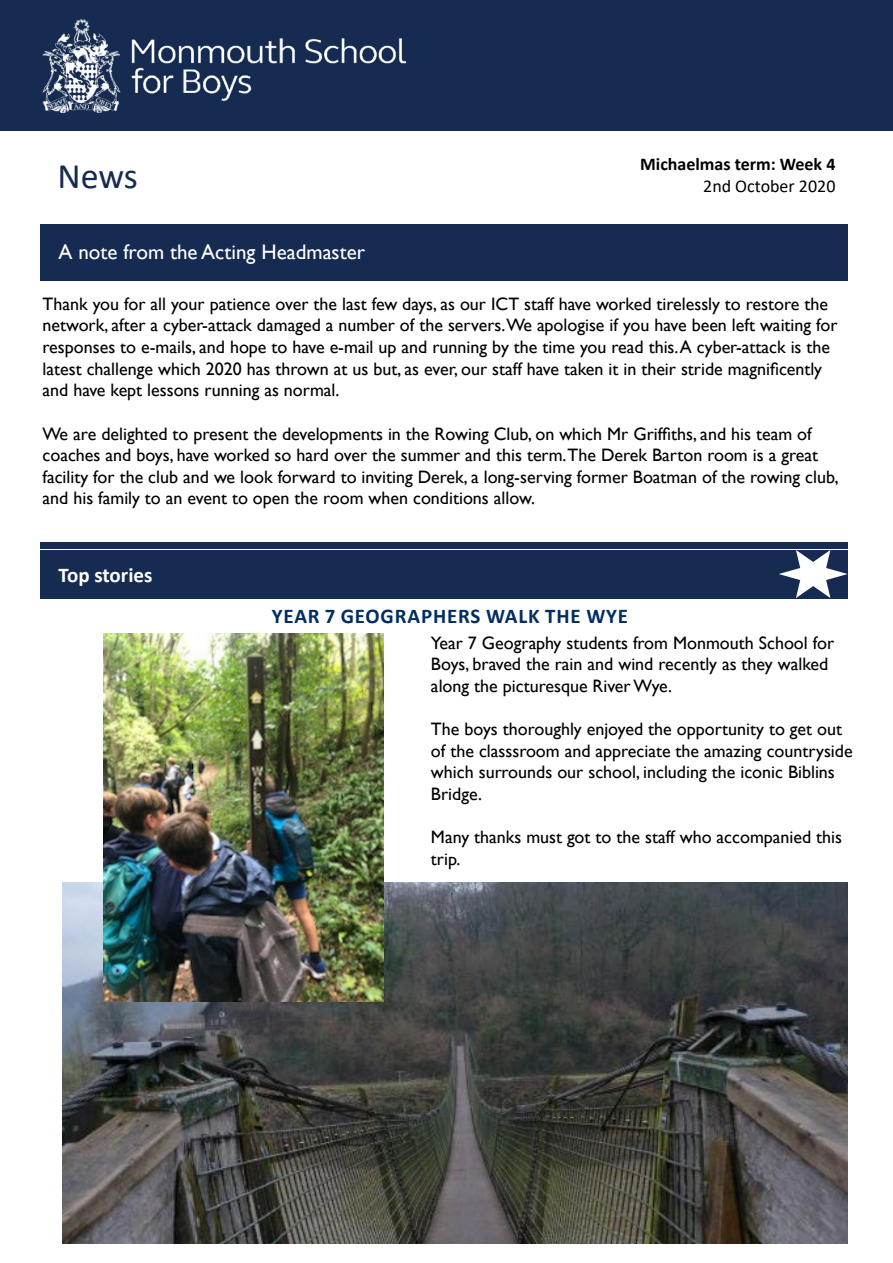
<style>
.page{position:relative;width:893px;height:1263px;background:#fff}
.page>*{position:absolute;margin:0;border:0;box-sizing:border-box;transform-origin:0 0}
.t1{font:36px "Calibri";color:#162b51}
.t2{font:21px "Gill Sans";color:#fff}
.t3{font:700 21px "Calibri";letter-spacing:.04em;color:#002d62}
.t4{font:700 21px "Calibri";color:#fff}
.t5{font:18px/21.6px "Gill Sans";color:#000}
.t6{font:700 18px "Calibri";color:#000}
.t7{font:18px "Calibri";color:#000}
</style>
<div class="page">
<div style="left:0;top:0;width:893px;height:131px;background:#162b51"></div>
<img style="left:43px;top:18px;width:362px;height:94px">
<div style="left:40px;top:224px;width:808px;height:56px;background:#162b51"></div>
<div style="left:40px;top:542px;width:808px;height:6px;background:#162b51"></div>
<div style="left:40px;top:550px;width:808px;height:48px;background:#162b51"></div>
<svg style="left:779px;top:550px;width:69px;height:48px"></svg>
<img style="left:62px;top:882px;width:786px;height:361px">
<img style="left:104px;top:633px;width:279px;height:368px">
<h1 class="t1" style="left:58px;top:151px;width:82px">News</h1>
<p class="t2" style="left:59px;top:240px;width:308px">A note from the Acting Headmaster</p>
<p class="t6" style="left:640px;top:151px;width:197px">Michaelmas term: Week 4</p>
<p class="t7" style="left:703px;top:173px;width:134px">2nd October 2020</p>
<p class="t5" style="left:43px;top:293px;width:797px">Thank you for all your patience over the last few days, as our ICT staff have worked tirelessly to restore the network, after a cyber-attack damaged a number of the servers.We apologise if you have been left waiting for responses to e-mails, and hope to have e-mail up and running by the time you read this. A cyber-attack is the latest challenge which 2020 has thrown at us but, as ever, our staff have taken it in their stride magnificently and have kept lessons running as normal.</p>
<p class="t5" style="left:43px;top:423px;width:798px">We are delighted to present the developments in the Rowing Club, on which Mr Griffiths, and his team of coaches and boys, have worked so hard over the summer and this term.The Derek Barton room is a great facility for the club and we look forward to inviting Derek, a long-serving former Boatman of the rowing club, and his family to an event to open the room when conditions allow.</p>
<p class="t4" style="left:59px;top:560px;width:95px">Top stories</p>
<p class="t3" style="left:272px;top:601px;width:358px">YEAR 7 GEOGRAPHERS WALK THE WYE</p>
<p class="t5" style="left:431px;top:632px;width:405px">Year 7 Geography students from Monmouth School for<br>Boys, braved the rain and wind recently as they walked along the picturesque River Wye.</p>
<p class="t5" style="left:431px;top:718px;width:423px">The boys thoroughly enjoyed the opportunity to get out of the classsroom and appreciate the amazing countryside which surrounds our school, including the iconic Biblins Bridge.</p>
<p class="t5" style="left:431px;top:826px;width:413px">Many thanks must got to the staff who accompanied this trip.</p>
</div>
